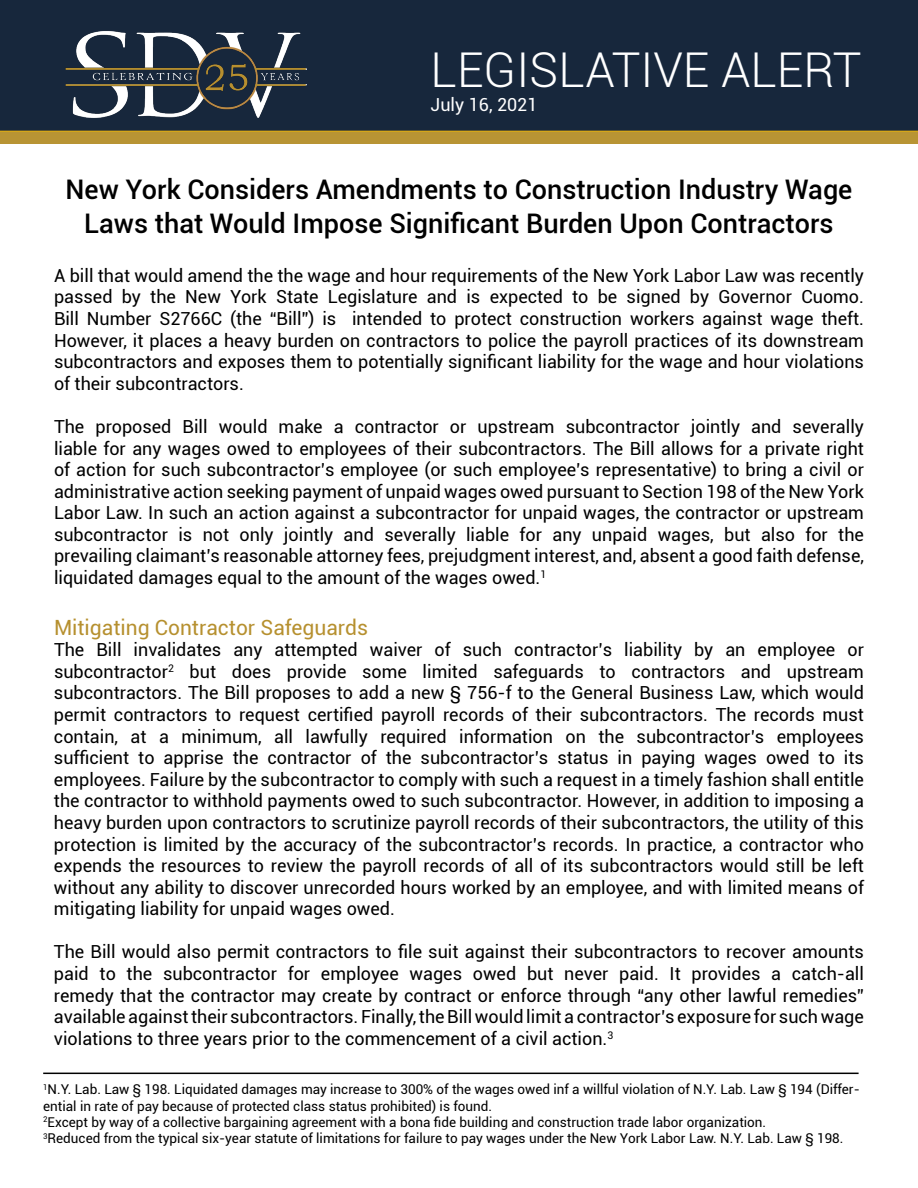
<style>
.page{position:relative;width:918px;height:1188px;background:#fff}
.page>*{position:absolute;margin:0;border:0;box-sizing:border-box;transform-origin:0 0}
.t1{font:300 48px "Roboto";color:#fff}
.t2{font:500 27px/34.2px "Roboto";color:#000;text-align:center}
.t3{font:21px "Roboto";color:#b6902f}
.t4{font:18px/21.6px "Roboto";color:#000;text-align:justify}
.t5{font:18px "Roboto";color:#fff}
.t6{font:15px "Minion Pro";color:#000}
.t7{font:13.5px/16.2px "Roboto";color:#000}
</style>
<div class="page">
<div style="left:0;top:0;width:918px;height:132px;background:#17273c"></div>
<img style="left:54px;top:27px;width:261px;height:94px">
<div style="left:0;top:132px;width:918px;height:12px;background:#b89434"></div>
<hr style="left:43px;top:1073px;width:816px;height:1px;background:#000">
<h1 class="t1" style="left:431px;top:36px;width:432px">LEGISLATIVE ALERT</h1>
<p class="t5" style="left:431px;top:92px;width:108px">July 16, 2021</p>
<h2 class="t2" style="left:66px;top:171px;width:788px">New York Considers Amendments to Construction Industry Wage<br>Laws that Would Impose Significant Burden Upon Contractors</h2>
<p class="t4" style="left:54px;top:264px;width:812px">A bill that would amend the the wage and hour requirements of the New York Labor Law was recently passed by the New York State Legislature and is expected to be signed by Governor Cuomo.<br>Bill Number S2766C (the “Bill”) is intended to protect construction workers against wage theft.<br>However, it places a heavy burden on contractors to police the payroll practices of its downstream subcontractors and exposes them to potentially significant liability for the wage and hour violations of their subcontractors.</p>
<p class="t4" style="left:54px;top:415px;width:812px">The proposed Bill would make a contractor or upstream subcontractor jointly and severally liable for any wages owed to employees of their subcontractors. The Bill allows for a private right of action for such subcontractor’s employee (or such employee’s representative) to bring a civil or administrative action seeking payment of unpaid wages owed pursuant to Section 198 of the New York Labor Law. In such an action against a subcontractor for unpaid wages, the contractor or upstream subcontractor is not only jointly and severally liable for any unpaid wages, but also for the prevailing claimant’s reasonable attorney fees, prejudgment interest, and, absent a good faith defense, liquidated damages equal to the amount of the wages owed.<sup>1</sup></p>
<p class="t3" style="left:54px;top:612px;width:316px">Mitigating Contractor Safeguards</p>
<p class="t4" style="left:54px;top:638px;width:812px">The Bill invalidates any attempted waiver of such contractor’s liability by an employee or subcontractor<sup>2</sup> but does provide some limited safeguards to contractors and upstream subcontractors. The Bill proposes to add a new § 756-f to the General Business Law, which would permit contractors to request certified payroll records of their subcontractors. The records must contain, at a minimum, all lawfully required information on the subcontractor’s employees sufficient to apprise the contractor of the subcontractor’s status in paying wages owed to its employees. Failure by the subcontractor to comply with such a request in a timely fashion shall entitle the contractor to withhold payments owed to such subcontractor. However, in addition to imposing a heavy burden upon contractors to scrutinize payroll records of their subcontractors, the utility of this protection is limited by the accuracy of the subcontractor’s records. In practice, a contractor who expends the resources to review the payroll records of all of its subcontractors would still be left without any ability to discover unrecorded hours worked by an employee, and with limited means of mitigating liability for unpaid wages owed.</p>
<p class="t4" style="left:54px;top:941px;width:812px">The Bill would also permit contractors to file suit against their subcontractors to recover amounts paid to the subcontractor for employee wages owed but never paid. It provides a catch-all remedy that the contractor may create by contract or enforce through “any other lawful remedies” available against their subcontractors. Finally, the Bill would limit a contractor’s exposure for such wage violations to three years prior to the commencement of a civil action.<sup>3</sup></p>
<p class="t7" style="left:43px;top:1081px;width:818px"><sup>1</sup>N.Y. Lab. Law § 198. Liquidated damages may increase to 300% of the wages owed inf a willful violation of N.Y. Lab. Law § 194 (Differ&shy;ential in rate of pay because of protected class status prohibited) is found.<br><sup>2</sup>Except by way of a collective bargaining agreement with a bona fide building and construction trade labor organization.<br><sup>3</sup>Reduced from the typical six-year statute of limitations for failure to pay wages under the New York Labor Law. N.Y. Lab. Law § 198.</p>
<p class="t6" style="left:455px;top:1130px;width:9px">2</p>
</div>
